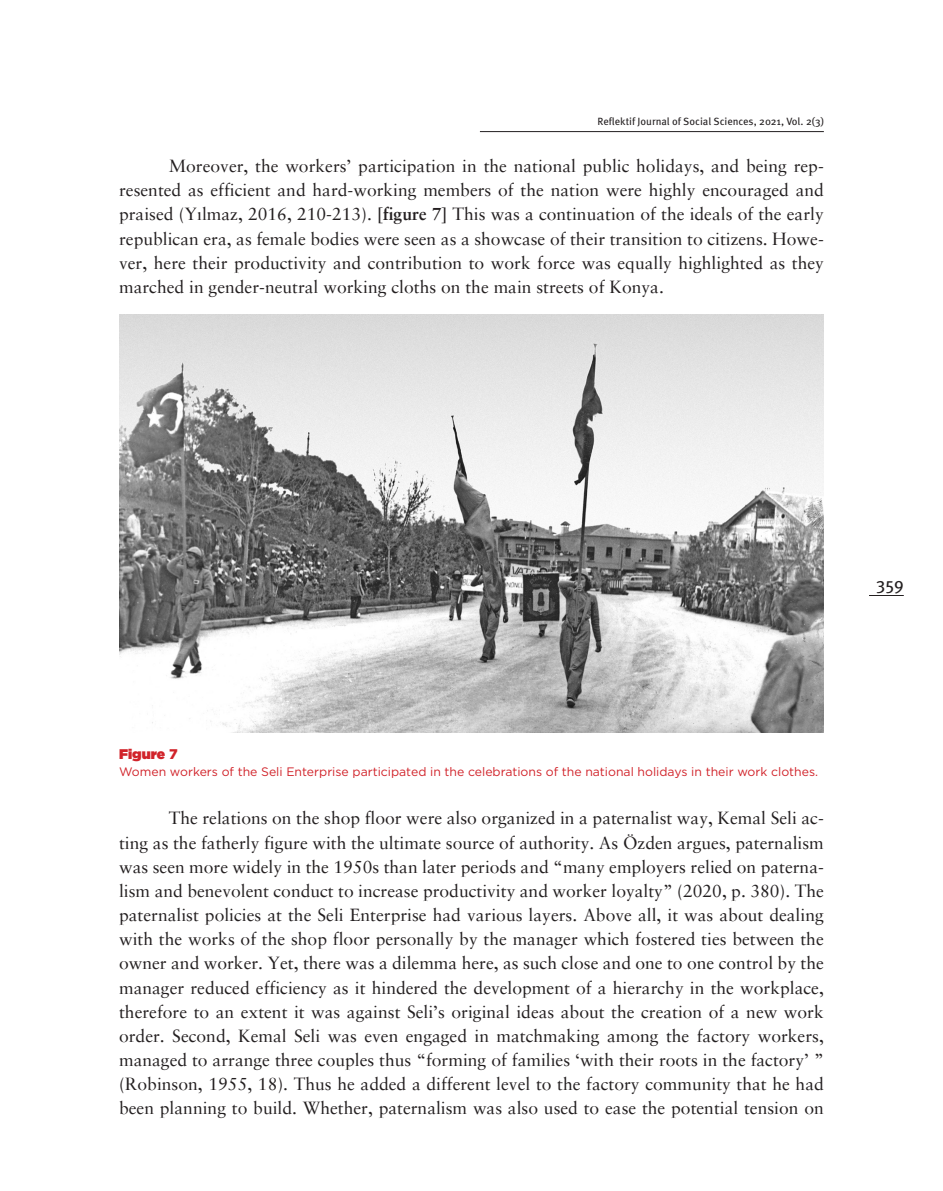
<style>
.page{position:relative;width:943px;height:1191px;background:#fff}
.page>*{position:absolute;margin:0;border:0;box-sizing:border-box;transform-origin:0 0}
.metin_2_iceriden{font:17.5px/24.2px "Sabon TR";color:#231f20;text-align:justify}
.t1{font:17.5px "Meta Pro";color:#231f20}
.tablo_adi{font:900 14px "Gotham";color:#d1232a}
.tablo_aciklama{font:12.25px "Gotham";color:#d1232a}
.t2{font:10.5px "Meta Pro";color:#231f20}
.s1{font-weight:700}
.s2{font-style:inherit}
</style>
<div class="page">
<hr style="left:480px;top:131px;width:343px;height:1px;background:#231f20">
<hr style="left:869px;top:595px;width:34px;height:1px;background:#231f20">
<img style="left:119px;top:314px;width:704px;height:418px">
<p class="t2" style="left:597px;top:115px;width:228px">Reflektif Journal of Social Sciences, 2021, Vol. 2(3)</p>
<p class="metin_2_iceriden" style="left:119px;top:154px;width:706px;text-indent:50px">Moreover, the workers’ participation in the national public holidays, and being rep&shy;resented as efficient and hard-working members of the nation were highly encouraged and praised (Yılmaz, 2016, 210-213). <span class="s1">[figure 7]</span> This was a continuation of the ideals of the early republican era, as female bodies were seen as a showcase of their transition to citizens. Howe&shy;ver, here their productivity and contribution to work force was equally highlighted as they marched in gender-neutral working cloths on the main streets of Konya.</p>
<p class="t1" style="left:876px;top:573px;width:29px">359</p>
<p class="tablo_adi" style="left:119px;top:743px;width:60px">Figure <span class="s2">7</span></p>
<p class="tablo_aciklama" style="left:119px;top:764px;width:700px">Women workers of the Seli Enterprise participated in the celebrations of the national holidays in their work clothes.</p>
<p class="metin_2_iceriden" style="left:119px;top:806px;width:706px;text-indent:50px">The relations on the shop floor were also organized in a paternalist way, Kemal Seli ac&shy;ting as the fatherly figure with the ultimate source of authority. As Özden argues, paternalism was seen more widely in the 1950s than later periods and “many employers relied on paterna&shy;lism and benevolent conduct to increase productivity and worker loyalty” (2020, p. 380). The paternalist policies at the Seli Enterprise had various layers. Above all, it was about dealing with the works of the shop floor personally by the manager which fostered ties between the owner and worker. Yet, there was a dilemma here, as such close and one to one control by the manager reduced efficiency as it hindered the development of a hierarchy in the workplace, therefore to an extent it was against Seli’s original ideas about the creation of a new work order. Second, Kemal Seli was even engaged in matchmaking among the factory workers, managed to arrange three couples thus “forming of families ‘with their roots in the factory’ ” (Robinson, 1955, 18). Thus he added a different level to the factory community that he had been planning to build. Whether, paternalism was also used to ease the potential tension on</p>
</div>
